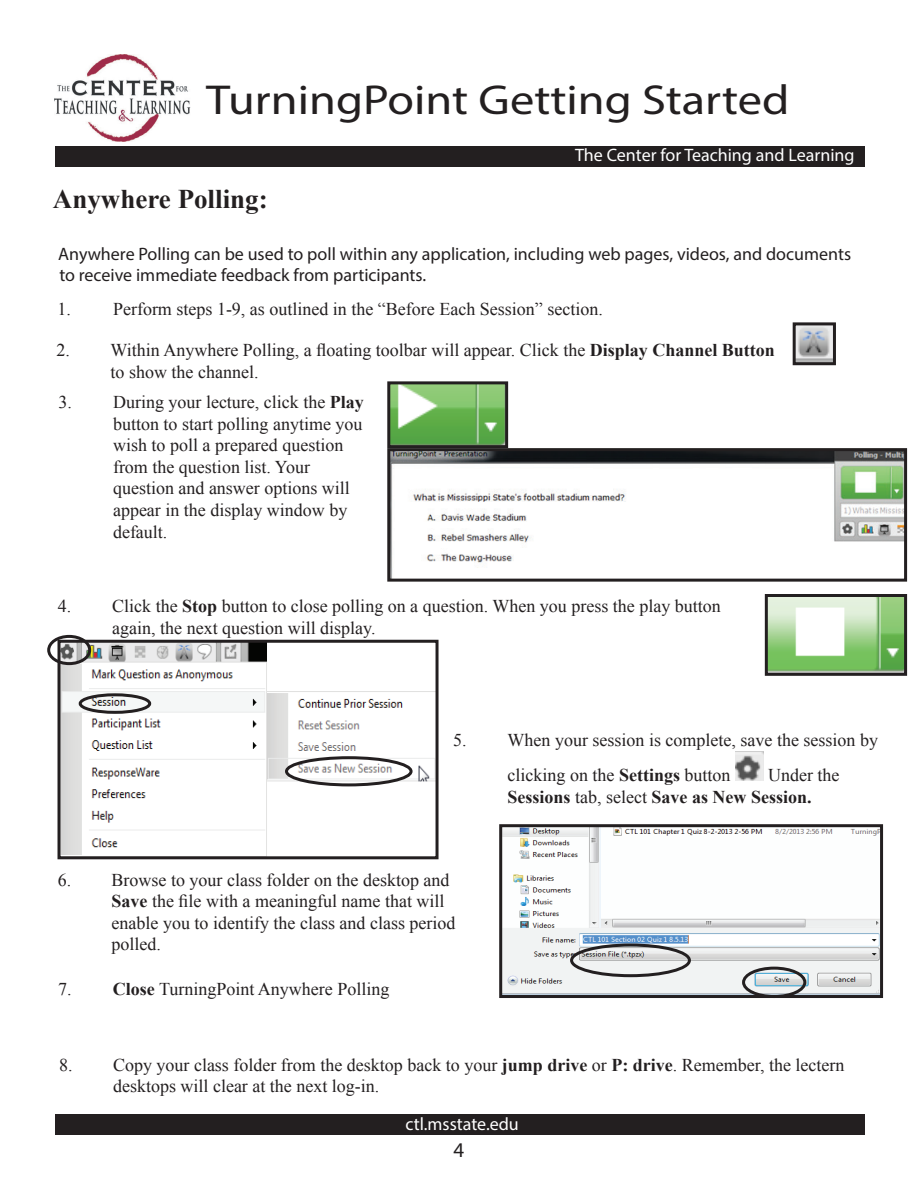
<style>
.page{position:relative;width:918px;height:1188px;background:#fff}
.page>*{position:absolute;margin:0;border:0;box-sizing:border-box;transform-origin:0 0}
.t1{font:42px "Myriad Pro";color:#231f20;scale:1.15 1}
.t2{font:700 27px "Times New Roman";color:#231f20}
.t3{font:21px "Myriad Pro";color:#231f20}
.t4{font:18px "Times New Roman";color:#231f20}
.t5{font:18px/21.6px "Myriad Pro";color:#231f20}
.t6{font:18px "Myriad Pro";color:#fff}
.t7{font:700 18px "Times New Roman";color:#231f20}
.s1{font-weight:700}
.s2{font-weight:400}
</style>
<div class="page">
<div style="left:55px;top:147px;width:810px;height:20px;background:#231f20"></div>
<div style="left:55px;top:1114px;width:810px;height:21px;background:#231f20"></div>
<img style="left:55px;top:55px;width:136px;height:86px">
<img style="left:736px;top:751px;width:28px;height:30px">
<img style="left:503px;top:828px;width:376px;height:166px">
<div style="left:499px;top:824px;width:384px;height:174px;border:3px solid #231f20"></div>
<div style="left:570px;top:944px;width:121px;height:33px;border:3px solid #231f20;border-radius:50%"></div>
<div style="left:742px;top:967px;width:64px;height:31px;border:3px solid #231f20;border-radius:50%"></div>
<img style="left:797px;top:326px;width:35px;height:35px">
<div style="left:793px;top:322px;width:43px;height:43px;border:3px solid #231f20"></div>
<img style="left:391px;top:385px;width:113px;height:59px">
<div style="left:387px;top:381px;width:121px;height:67px;border:3px solid #231f20"></div>
<img style="left:391px;top:452px;width:512px;height:126px">
<div style="left:387px;top:448px;width:520px;height:134px;border:3px solid #231f20"></div>
<img style="left:769px;top:598px;width:134px;height:74px">
<div style="left:765px;top:594px;width:142px;height:82px;border:3px solid #231f20"></div>
<img style="left:62px;top:644px;width:373px;height:211px">
<div style="left:58px;top:640px;width:381px;height:219px;border:3px solid #231f20"></div>
<div style="left:47px;top:635px;width:44px;height:30px;border:3px solid #231f20;border-radius:50%"></div>
<div style="left:79px;top:693px;width:72px;height:21px;border:3px solid #231f20;border-radius:50%"></div>
<div style="left:285px;top:756px;width:128px;height:30px;border:3px solid #231f20;border-radius:50%"></div>
<h1 class="t1" style="left:206px;top:74px;width:509px">TurningPoint Getting Started</h1>
<p class="t2" style="left:53px;top:181px;width:216px">Anywhere Polling:</p>
<p class="t6" style="left:575px;top:144px;width:281px">The Center for Teaching and Learning</p>
<p class="t5" style="left:58px;top:242px;width:794px">Anywhere Polling can be used to poll within any application, including web pages, videos, and documents to receive immediate feedback from participants.</p>
<p class="t4" style="left:57px;top:297px;width:547px">1. Perform steps 1-9, as outlined in the “Before Each Session” section.</p>
<p class="t4" style="left:57px;top:338px;width:720px">2. Within Anywhere Polling, a floating toolbar will appear. Click the <span class="s1">Display Channel Button</span></p>
<p class="t4" style="left:111px;top:360px;width:149px">to show the channel.</p>
<p class="t4" style="left:58px;top:390px;width:307px">3. During your lecture, click the <span class="s1">Play</span></p>
<p class="t4" style="left:113px;top:411px;width:251px">button to start polling anytime you</p>
<p class="t4" style="left:113px;top:433px;width:232px">wish to poll a prepared question</p>
<p class="t4" style="left:113px;top:455px;width:199px">from the question list. Your</p>
<p class="t4" style="left:113px;top:476px;width:238px">question and answer options will</p>
<p class="t4" style="left:113px;top:498px;width:236px">appear in the display window by</p>
<p class="t4" style="left:113px;top:519px;width:56px">default.</p>
<p class="t4" style="left:58px;top:594px;width:665px">4. Click the <span class="s1">Stop</span> button to close polling on a question. When you press the play button</p>
<p class="t4" style="left:112px;top:615px;width:265px">again, the next question will display.</p>
<p class="t4" style="left:453px;top:728px;width:426px">5. When your session is complete, save the session by</p>
<p class="t4" style="left:508px;top:763px;width:224px">clicking on the <span class="s1">Settings</span> button</p>
<p class="t4" style="left:768px;top:763px;width:73px">Under the</p>
<p class="t7" style="left:508px;top:784px;width:305px">Sessions <span class="s2">tab, select</span> Save as New Session.</p>
<p class="t4" style="left:58px;top:868px;width:393px">6. Browse to your class folder on the desktop and</p>
<p class="t4" style="left:112px;top:889px;width:334px"><span class="s1">Save</span> the file with a meaningful name that will</p>
<p class="t4" style="left:112px;top:911px;width:345px">enable you to identify the class and class period</p>
<p class="t4" style="left:112px;top:932px;width:51px">polled.</p>
<p class="t4" style="left:58px;top:977px;width:333px">7. <span class="s1">Close</span> TurningPoint Anywhere Polling</p>
<p class="t4" style="left:59px;top:1052px;width:787px">8. Copy your class folder from the desktop back to your <span class="s1">jump drive</span> or <span class="s1">P: drive</span>. Remember, the lectern</p>
<p class="t4" style="left:113px;top:1074px;width:268px">desktops will clear at the next log-in.</p>
<p class="t6" style="left:406px;top:1113px;width:115px">ctl.msstate.edu</p>
<p class="t3" style="left:454px;top:1137px;width:12px">4</p>
</div>
